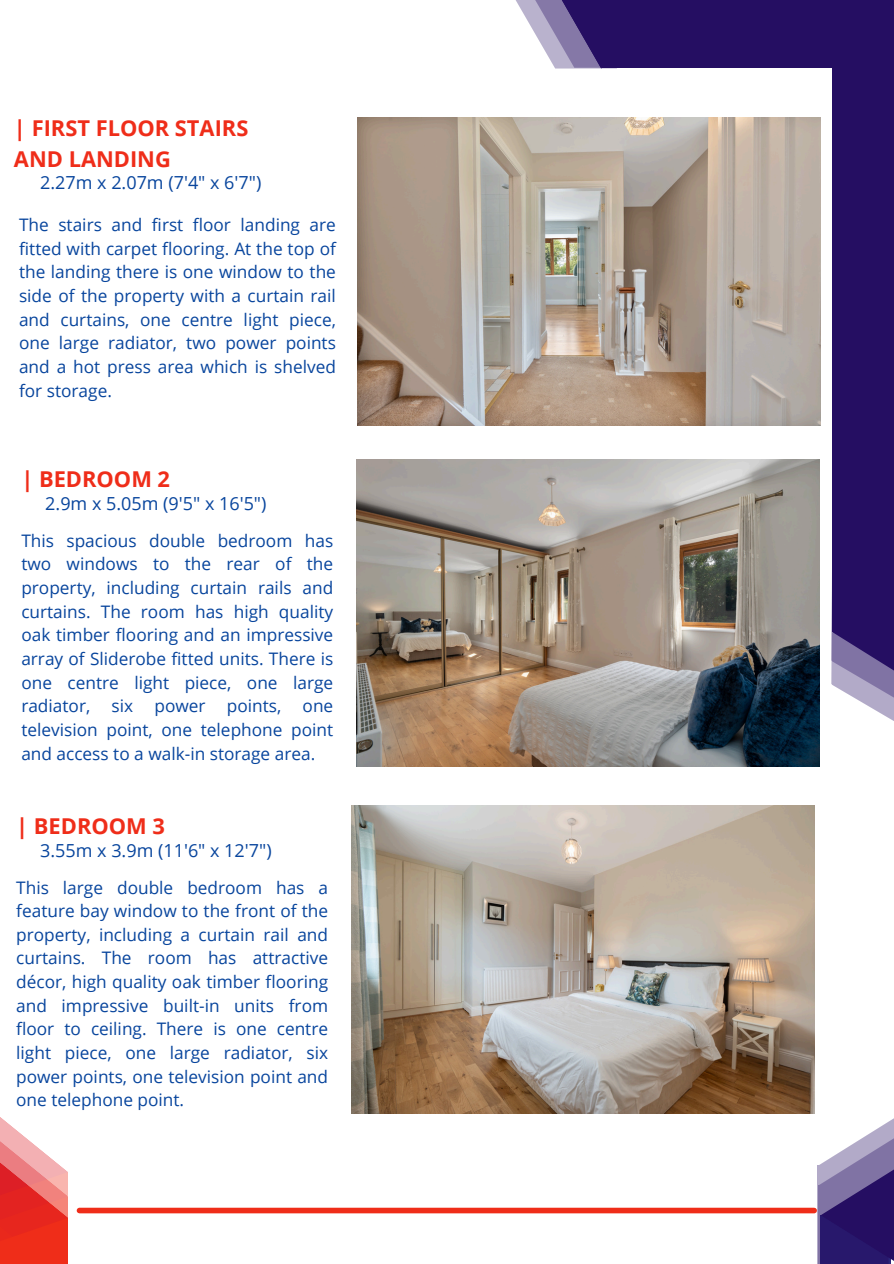
<style>
.page{position:relative;width:894px;height:1264px;background:#fff}
.page>*{position:absolute;margin:0;border:0;box-sizing:border-box;transform-origin:0 0}
.t1{font:700 21.9px/30.3px "Open Sans";color:#ef2d19}
.t2{font:18px "Open Sans";color:#08459d}
.t3{font:17.25px/23.7px "Open Sans";color:#08459d;text-align:justify}
</style>
<div class="page">
<svg style="left:515px;top:0;width:13px;height:21px"></svg>
<svg style="left:528px;top:0;width:27px;height:68px;fill:#b9b2cd"></svg>
<div style="left:602px;top:0;width:291px;height:68px;background:#250e62"></div>
<svg style="left:831px;top:585px;width:62px;height:136px"></svg>
<div style="left:832px;top:0;width:61px;height:631px;background:#250e62"></div>
<svg style="left:832px;top:631px;width:61px;height:60px;background:#6c5d95"></svg>
<svg style="left:555px;top:0;width:62px;height:69px"></svg>
<svg style="left:817px;top:1119px;width:76px;height:144px"></svg>
<svg style="left:0;top:1117px;width:68px;height:146px"></svg>
<div style="left:79px;top:1207px;width:735px;height:6px;background:#ef2d19"></div>
<img style="left:351px;top:805px;width:463px;height:308px">
<img style="left:357px;top:118px;width:462px;height:307px">
<img style="left:356px;top:459px;width:463px;height:307px">
<p class="t1" style="left:14px;top:113px;width:236px">| FIRST FLOOR STAIRS<br>AND LANDING</p>
<h1 class="t2" style="left:40px;top:169px;width:223px">2.27m x 2.07m (7'4" x 6'7")</h1>
<p class="t3" style="left:19px;top:212px;width:318px">The stairs and first floor landing are fitted with carpet flooring. At the top of the landing there is one window to the side of the property with a curtain rail and curtains, one centre light piece, one large radiator, two power points and a hot press area which is shelved for storage.</p>
<p class="t1" style="left:21px;top:463px;width:150px">| BEDROOM 2</p>
<p class="t2" style="left:45px;top:490px;width:223px">2.9m x 5.05m (9'5" x 16'5")</p>
<p class="t3" style="left:21px;top:528px;width:313px">This spacious double bedroom has two windows to the rear of the property, including curtain rails and curtains. The room has high quality oak timber flooring and an impressive array of Sliderobe fitted units. There is one centre light piece, one large radiator, six power points, one television point, one telephone point and access to a walk-in storage area.</p>
<p class="t1" style="left:16px;top:810px;width:150px">| BEDROOM 3</p>
<p class="t2" style="left:40px;top:837px;width:233px">3.55m x 3.9m (11'6" x 12'7")</p>
<h1 class="t3" style="left:16px;top:875px;width:313px">This large double bedroom has a feature bay window to the front of the property, including a curtain rail and curtains. The room has attractive décor, high quality oak timber flooring and impressive built-in units from floor to ceiling. There is one centre light piece, one large radiator, six power points, one television point and one telephone point.</h1>
</div>
